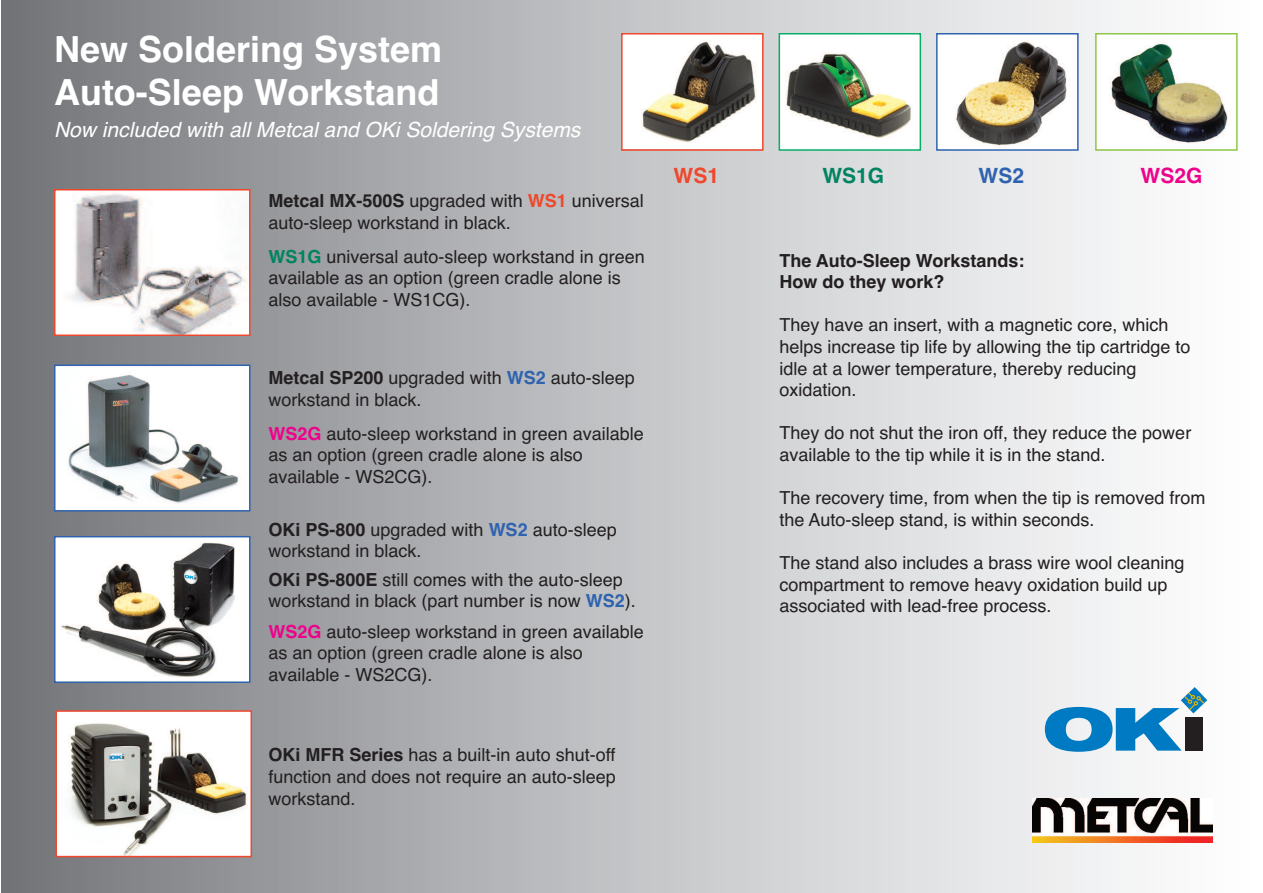
<style>
.page{position:relative;width:1263px;height:893px;background:#fff}
.page>*{position:absolute;margin:0;border:0;box-sizing:border-box;transform-origin:0 0}
.t1{font:700 36px/43.2px "Helvetica";color:#fff}
.t2{font:italic 21px "Helvetica";color:#fff}
.t3{font:700 21px "Helvetica";color:#008361}
.t4{font:700 21px "Helvetica";color:#ed028c}
.t5{font:700 21px "Helvetica";color:#ef482c}
.t6{font:700 21px "Helvetica";color:#2f63af}
.t7{font:18px/21.6px "Helvetica";color:#231f20}
.t8{font:700 18px/21.6px "Helvetica";color:#231f20}
.s1{font-weight:700}
.s2{font-weight:700;color:#ef482c}
.s3{font-weight:700;color:#008361}
.s4{font-weight:700;color:#2f63af}
.s5{font-weight:700;color:#ed028c}
</style>
<div class="page">
<img style="left:2px;top:0;width:1211px;height:893px">
<div style="left:622px;top:35px;width:140px;height:114px;background:#fff"></div>
<img style="left:641px;top:41px;width:115px;height:102px">
<div style="left:621px;top:33px;width:143px;height:118px;border:2px solid #ef482c"></div>
<div style="left:780px;top:35px;width:140px;height:114px;background:#fff"></div>
<img style="left:785px;top:52px;width:127px;height:86px">
<div style="left:778px;top:33px;width:143px;height:118px;border:2px solid #08ae66"></div>
<div style="left:938px;top:35px;width:139px;height:114px;background:#fff"></div>
<img style="left:955px;top:40px;width:115px;height:108px">
<div style="left:936px;top:33px;width:142px;height:118px;border:2px solid #2f63af"></div>
<img style="left:1098px;top:36px;width:132px;height:110px">
<div style="left:1095px;top:33px;width:143px;height:118px;border:2px solid #8dc747"></div>
<img style="left:57px;top:192px;width:190px;height:141px">
<div style="left:54px;top:189px;width:196px;height:147px;border:2px solid #ef482c"></div>
<div style="left:57px;top:712px;width:193px;height:144px;background:#fff"></div>
<img style="left:68px;top:723px;width:179px;height:131px">
<div style="left:56px;top:710px;width:196px;height:147px;border:2px solid #ef482c"></div>
<div style="left:56px;top:537px;width:193px;height:144px;background:#fff"></div>
<img style="left:61px;top:542px;width:174px;height:136px">
<div style="left:54px;top:536px;width:196px;height:147px;border:2px solid #2f63af"></div>
<svg style="left:1045px;top:687px;width:162px;height:65px"></svg>
<div style="left:1185px;top:718px;width:18px;height:33px;background:#231f20"></div>
<img style="left:1032px;top:799px;width:180px;height:43px">
<img style="left:57px;top:368px;width:190px;height:141px">
<div style="left:54px;top:365px;width:196px;height:147px;border:2px solid #2f63af"></div>
<h1 class="t1" style="left:54px;top:28px;width:390px">New Soldering System<br>Auto-Sleep Workstand</h1>
<p class="t2" style="left:54px;top:118px;width:535px">Now included with all Metcal and OKi Soldering Systems</p>
<p class="t7" style="left:268px;top:190px;width:377px"><span class="s1">Metcal MX-500S</span> upgraded with <span class="s2">WS1</span> universal auto-sleep workstand in black.</p>
<p class="t7" style="left:268px;top:246px;width:378px"><span class="s3">WS1G</span> universal auto-sleep workstand in green available as an option (green cradle alone is also available - WS1CG).</p>
<p class="t7" style="left:268px;top:367px;width:368px"><span class="s1">Metcal SP200</span> upgraded with <span class="s4">WS2</span> auto-sleep workstand in black.</p>
<p class="t7" style="left:268px;top:423px;width:377px"><span class="s5">WS2G</span> auto-sleep workstand in green available as an option (green cradle alone is also available - WS2CG).</p>
<p class="t7" style="left:268px;top:519px;width:350px"><span class="s1">OKi PS-800</span> upgraded with <span class="s4">WS2</span> auto-sleep workstand in black.</p>
<p class="t7" style="left:268px;top:569px;width:369px"><span class="s1">OKi PS-800E</span> still comes with the auto-sleep workstand in black (part number is now <span class="s4">WS2</span>).</p>
<p class="t7" style="left:268px;top:621px;width:377px"><span class="s5">WS2G</span> auto-sleep workstand in green available as an option (green cradle alone is also available - WS2CG).</p>
<p class="t7" style="left:268px;top:744px;width:349px;text-align:justify"><span class="s1">OKi MFR Series</span> has a built-in auto shut-off function and does not require an auto-sleep workstand.</p>
<p class="t5" style="left:674px;top:163px;width:47px">WS1</p>
<p class="t3" style="left:822px;top:163px;width:63px">WS1G</p>
<p class="t6" style="left:979px;top:163px;width:47px">WS2</p>
<p class="t4" style="left:1141px;top:163px;width:63px">WS2G</p>
<p class="t8" style="left:779px;top:250px;width:247px">The Auto-Sleep Workstands:<br>How do they work?</p>
<p class="t7" style="left:779px;top:314px;width:413px">They have an insert, with a magnetic core, which helps increase tip life by allowing the tip cartridge to idle at a lower temperature, thereby reducing oxidation.</p>
<p class="t7" style="left:779px;top:422px;width:413px">They do not shut the iron off, they reduce the power available to the tip while it is in the stand.</p>
<p class="t7" style="left:779px;top:487px;width:428px">The recovery time, from when the tip is removed from the Auto-sleep stand, is within seconds.</p>
<p class="t7" style="left:779px;top:552px;width:407px">The stand also includes a brass wire wool cleaning compartment to remove heavy oxidation build up associated with lead-free process.</p>
</div>
